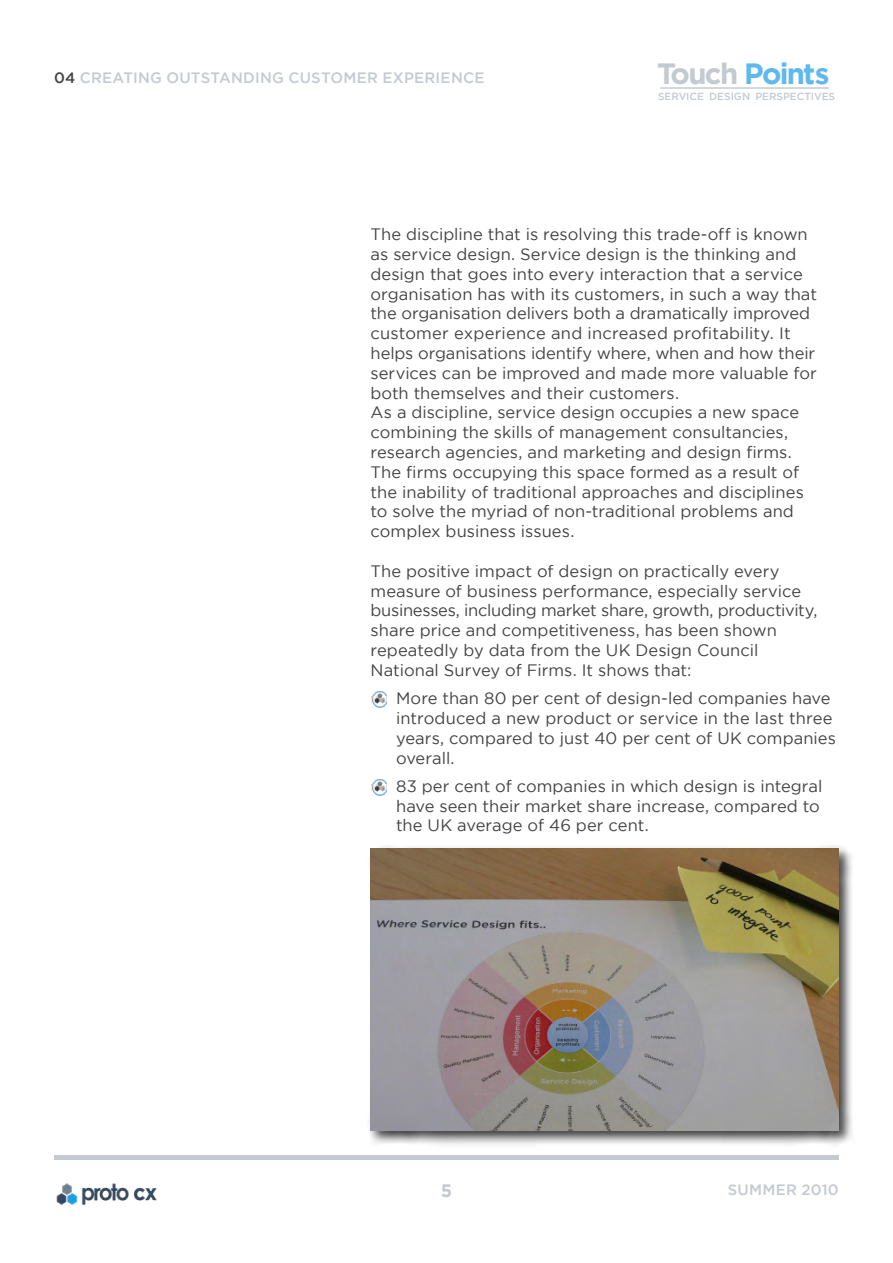
<style>
.page{position:relative;width:893px;height:1263px;background:#fff}
.page>*{position:absolute;margin:0;border:0;box-sizing:border-box;transform-origin:0 0}
.t1{font:700 29.25px "Gotham";letter-spacing:-.06em;color:#5fb9ef}
.t2{font:700 18px "Gotham";color:#c4cad0}
.t3{font:16.5px/19.8px "Gotham";color:#434345}
.t4{font:500 15px "Gotham";letter-spacing:.015em;color:#c4cad0}
.t5{font:500 10.2px "Gotham";color:#c4cad0}
.s1{color:#434345}
.s2{color:#c4cad0}
</style>
<div class="page">
<hr style="left:54px;top:1155px;width:785px;height:4px;background:#c4cad0">
<hr style="left:660px;top:87px;width:169px;height:2px;background:#c4cad0">
<img style="left:56px;top:1183px;width:101px;height:22px">
<div style="left:367px;top:845px;width:487px;height:301px;background:#000;opacity:.75"></div>
<img style="left:371px;top:848px;width:468px;height:283px">
<img style="left:371px;top:691px;width:16px;height:16px">
<img style="left:371px;top:779px;width:16px;height:16px">
<p class="t4" style="left:54px;top:70px;width:432px"><span class="s1">04</span> CREATING OUTSTANDING CUSTOMER EXPERIENCE</p>
<h1 class="t1" style="left:657px;top:56px;width:174px"><span class="s2">Touch</span> Points</h1>
<p class="t5" style="left:658px;top:91px;width:179px">SERVICE DESIGN PERSPECTIVES</p>
<p class="t3" style="left:371px;top:224px;width:448px">The discipline that is resolving this trade-off is known as service design. Service design is the thinking and design that goes into every interaction that a service organisation has with its customers, in such a way that the organisation delivers both a dramatically improved customer experience and increased profitability. It helps organisations identify where, when and how their services can be improved and made more valuable for both themselves and their customers.<br>As a discipline, service design occupies a new space combining the skills of management consultancies, research agencies, and marketing and design firms.<br>The firms occupying this space formed as a result of the inability of traditional approaches and disciplines to solve the myriad of non-traditional problems and complex business issues.</p>
<p class="t3" style="left:371px;top:561px;width:448px">The positive impact of design on practically every measure of business performance, especially service businesses, including market share, growth, productivity, share price and competitiveness, has been shown repeatedly by data from the UK Design Council National Survey of Firms. It shows that:</p>
<p class="t3" style="left:396px;top:688px;width:441px">More than 80 per cent of design-led companies have introduced a new product or service in the last three years, compared to just 40 per cent of UK companies overall.</p>
<p class="t3" style="left:396px;top:776px;width:428px">83 per cent of companies in which design is integral have seen their market share increase, compared to the UK average of 46 per cent.</p>
<p class="t2" style="left:441px;top:1180px;width:13px">5</p>
<p class="t4" style="left:728px;top:1181px;width:113px">SUMMER 2010</p>
</div>
